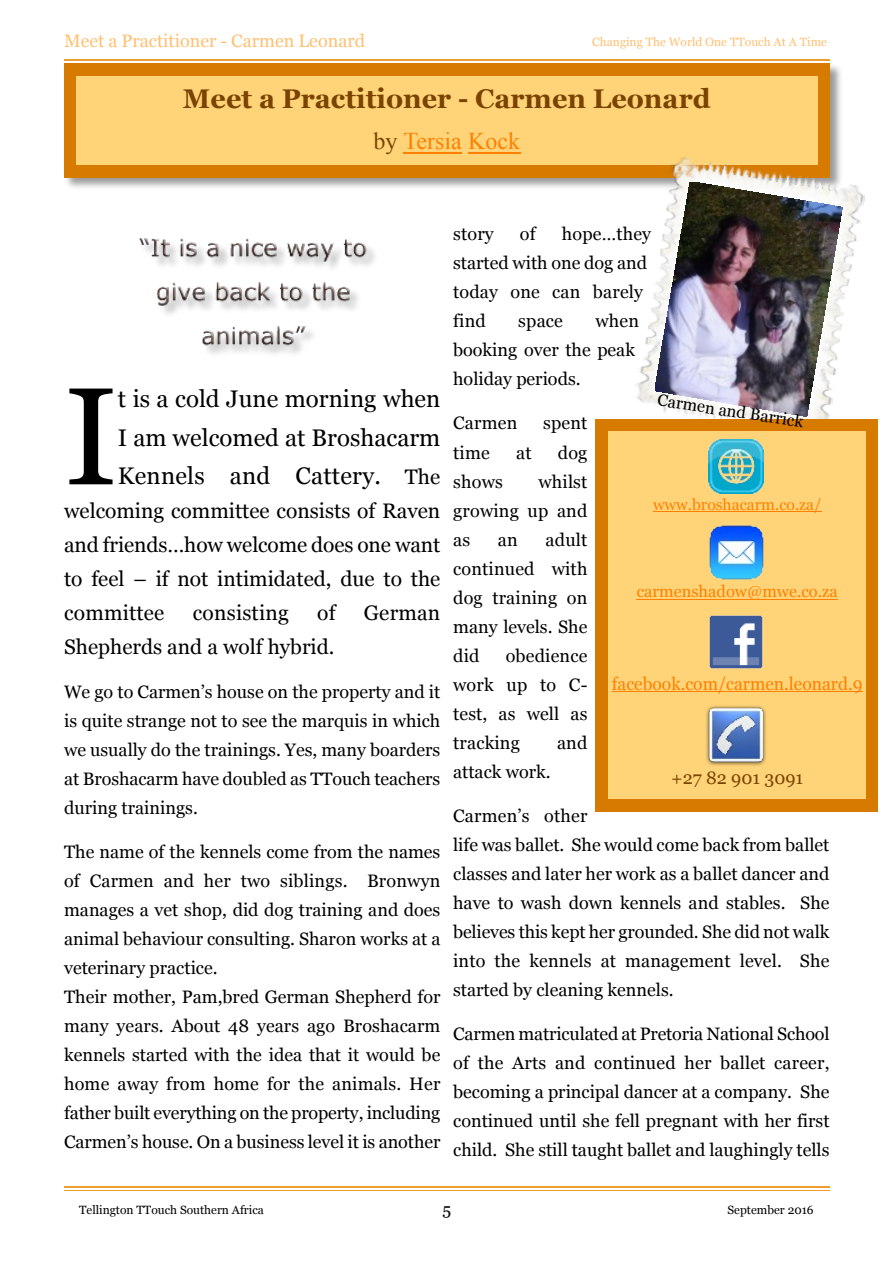
<style>
.page{position:relative;width:893px;height:1263px;background:#fff}
.page>*{position:absolute;margin:0;border:0;box-sizing:border-box;transform-origin:0 0}
.t1{font:138.15px "Georgia";color:#000}
.t2{font:700 27px "Georgia";color:#7a4300}
.t3{font:24px/38.7px "Georgia";color:#000;text-align:justify}
.t4{font:24px "Times New Roman";color:#ff8000}
.t5{font:21px/33.9px "Georgia";color:#000;text-align:justify}
.t6{font:18px/29.1px "Georgia";color:#000;text-align:justify}
.t7{font:18px "Georgia";color:#ffc072}
.t8{font:18px "Georgia";color:#ff8000}
.t9{font:18px "Georgia";color:#7a4300}
.t10{font:16.5px "Georgia";color:#ff8000}
.t11{font:16.5px "Georgia";color:#000}
.t12{font:15.75px "Georgia";color:#ff8000}
.t13{font:12px "Georgia";color:#000}
.t14{font:12px "Georgia";color:#ffc072}
.s1{color:#7a4300}
.s2{font-size:21px}
</style>
<div class="page">
<hr style="left:64px;top:1190px;width:765px;height:1px;background:#ec9f2e">
<hr style="left:64px;top:1187px;width:765px;height:1px;background:#ec9f2e">
<hr style="left:64px;top:59px;width:765px;height:1px;background:#ec9f2e">
<hr style="left:64px;top:60px;width:765px;height:1px;background:#ec9f2e">
<img style="left:64px;top:63px;width:777px;height:125px">
<div style="left:64px;top:63px;width:765px;height:114px;background:#d77a00"></div>
<div style="left:76px;top:76px;width:742px;height:88px;background:#ffd479"></div>
<img style="left:632px;top:156px;width:233px;height:263px">
<img style="left:655px;top:182px;width:187px;height:234px">
<hr style="left:403px;top:152px;width:59px;height:1px;background:#ff8000">
<hr style="left:468px;top:152px;width:52px;height:1px;background:#ff8000">
<div style="left:595px;top:419px;width:282px;height:392px;background:#d77a00"></div>
<div style="left:608px;top:431px;width:258px;height:368px;background:#ffd479"></div>
<hr style="left:653px;top:511px;width:168px;height:1px;background:#ff8000">
<hr style="left:637px;top:599px;width:201px;height:1px;background:#ff8000">
<hr style="left:612px;top:691px;width:251px;height:1px;background:#ff8000">
<img style="left:709px;top:439px;width:54px;height:55px">
<img style="left:709px;top:525px;width:55px;height:55px">
<img style="left:709px;top:615px;width:54px;height:54px">
<img style="left:706px;top:706px;width:60px;height:60px">
<img style="left:139px;top:238px;width:236px;height:116px">
<p class="t7" style="left:64px;top:33px;width:303px">Meet a Practitioner - Carmen Leonard</p>
<p class="t14" style="left:592px;top:37px;width:236px">Changing The World One TTouch At A Time</p>
<h2 class="t2" style="left:183px;top:88px;width:529px">Meet a Practitioner - Carmen Leonard</h2>
<h3 class="t4" style="left:373px;top:133px;width:148px"><span class="s1">by</span> Tersia Kock</h3>
<h1 class="t1" style="left:64px;top:380px;width:55px">I</h1>
<h3 class="t3" style="left:118px;top:381px;width:324px">t is a cold June morning when I am welcomed at Broshacarm Kennels and Cattery. <span class="s2">The</span></h3>
<p class="t5" style="left:64px;top:496px;width:378px">welcoming committee consists of Raven and friends…how welcome does one want to feel – if not intimidated, due to the committee</p>
<p class="t5" style="left:193px;top:597px;width:97px">consisting</p>
<p class="t5" style="left:317px;top:597px;width:20px">of</p>
<p class="t5" style="left:364px;top:597px;width:78px">German</p>
<p class="t5" style="left:64px;top:631px;width:272px">Shepherds and a wolf hybrid.</p>
<p class="t6" style="left:64px;top:678px;width:378px">We go to Carmen’s house on the property and it is quite strange not to see the marquis in which we usually do the trainings. Yes, many boarders at Broshacarm have doubled as TTouch teachers during trainings.</p>
<p class="t6" style="left:64px;top:838px;width:378px;text-align:left">The name of the kennels come from the names of Carmen and her two siblings. Bronwyn manages a vet shop, did dog training and does animal behaviour consulting. Sharon works at a veterinary practice.<br>Their mother, Pam,bred German Shepherd for many years. About 48 years ago Broshacarm kennels started with the idea that it would be home away from home for the animals. Her father built everything on the property, including Carmen’s house. On a business level it is another</p>
<p class="t6" style="left:453px;top:221px;width:199px;text-align:left;text-indent:109px">hope…they started with one dog and today one can barely find</p>
<p class="t6" style="left:453px;top:221px;width:42px">story</p>
<p class="t6" style="left:520px;top:221px;width:17px">of</p>
<p class="t6" style="left:453px;top:308px;width:187px;text-align:left;text-indent:142px">when booking over the peak holiday periods.</p>
<p class="t6" style="left:453px;top:410px;width:66px">Carmen</p>
<p class="t6" style="left:543px;top:410px;width:46px">spent</p>
<p class="t6" style="left:453px;top:439px;width:38px">time</p>
<p class="t6" style="left:516px;top:439px;width:17px">at</p>
<p class="t6" style="left:558px;top:439px;width:31px">dog</p>
<p class="t6" style="left:453px;top:468px;width:51px">shows</p>
<p class="t6" style="left:518px;top:308px;width:46px">space</p>
<p class="t11" style="left:659px;top:393px;width:149px;rotate:9deg">Carmen and Barrick</p>
<p class="t6" style="left:453px;top:468px;width:136px;text-indent:85px">whilst growing up and as</p>
<p class="t12" style="left:653px;top:498px;width:170px">www.broshacarm.co.za/</p>
<p class="t6" style="left:453px;top:526px;width:136px;text-indent:92px">adult continued with dog training on many levels. She did</p>
<p class="t6" style="left:498px;top:526px;width:21px">an</p>
<p class="t10" style="left:637px;top:585px;width:203px">carmenshadow@mwe.co.za</p>
<p class="t6" style="left:453px;top:642px;width:136px;text-indent:53px">obedience work up to C&shy;test, as well as tracking</p>
<p class="t8" style="left:612px;top:676px;width:252px">facebook.com/carmen.leonard.9</p>
<p class="t6" style="left:557px;top:729px;width:32px">and</p>
<p class="t6" style="left:453px;top:758px;width:99px">attack work.</p>
<p class="t6" style="left:453px;top:802px;width:378px;text-align:left">Carmen’s other<br>life was ballet. She would come back from ballet classes and later her work as a ballet dancer and have to wash down kennels and stables. She believes this kept her grounded. She did not walk into the kennels at management level. She started by cleaning kennels.</p>
<p class="t6" style="left:453px;top:1021px;width:378px">Carmen matriculated at Pretoria National School of the Arts and continued her ballet career, becoming a principal dancer at a company. She continued until she fell pregnant with her first child. She still taught ballet and laughingly tells</p>
<p class="t9" style="left:671px;top:771px;width:134px">+27 82 901 3091</p>
<p class="t13" style="left:79px;top:1205px;width:186px">Tellington TTouch Southern Africa</p>
<p class="t13" style="left:728px;top:1205px;width:88px">September 2016</p>
<p class="t11" style="left:443px;top:1202px;width:10px">5</p>
</div>
